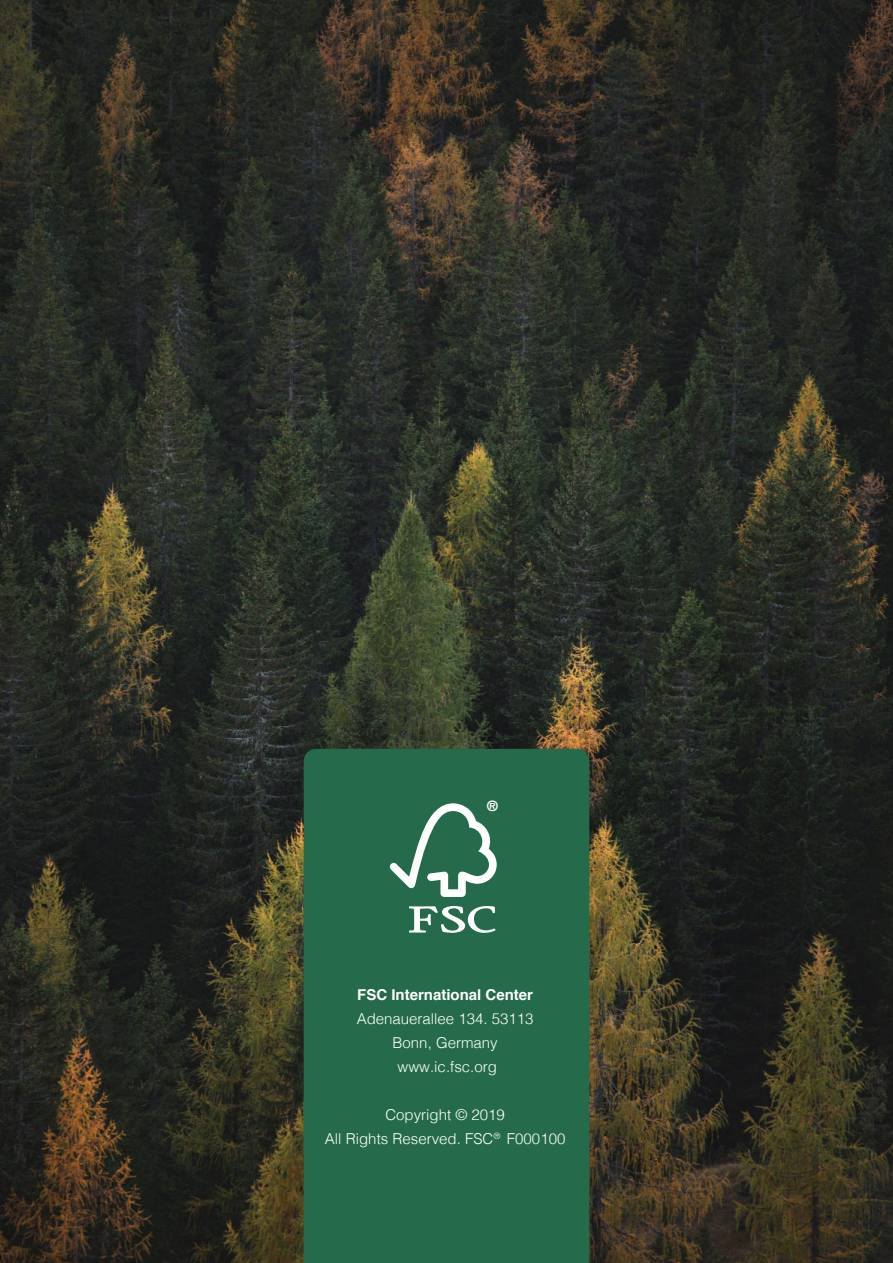
<style>
.page{position:relative;width:893px;height:1263px;background:#fff}
.page>*{position:absolute;margin:0;border:0;box-sizing:border-box;transform-origin:0 0}
.t1{font:300 15px/24px "Helvetica";color:#fff;text-align:center}
.t2{font:700 15px "Helvetica";color:#fff}
.t3{font:900 condensed 13.65px "Helvetica";color:#fff}
</style>
<div class="page">
<img style="left:0;top:0;width:893px;height:1263px">
<div style="left:304px;top:749px;width:285px;height:514px;background:#256a4a"></div>
<svg style="left:390px;top:803px;width:107px;height:94px"></svg>
<svg style="left:409px;top:906px;width:87px;height:27px"></svg>
<p class="t3" style="left:487px;top:798px;width:13px">®</p>
<p class="t2" style="left:357px;top:982px;width:177px">FSC International Center</p>
<p class="t1" style="left:357px;top:1007px;width:178px">Adenauerallee 134. 53113<br>Bonn, Germany www.ic.fsc.org</p>
<p class="t1" style="left:325px;top:1103px;width:242px">Copyright © 2019<br>All Rights Reserved. FSC<sup>®</sup> F000100</p>
</div>
